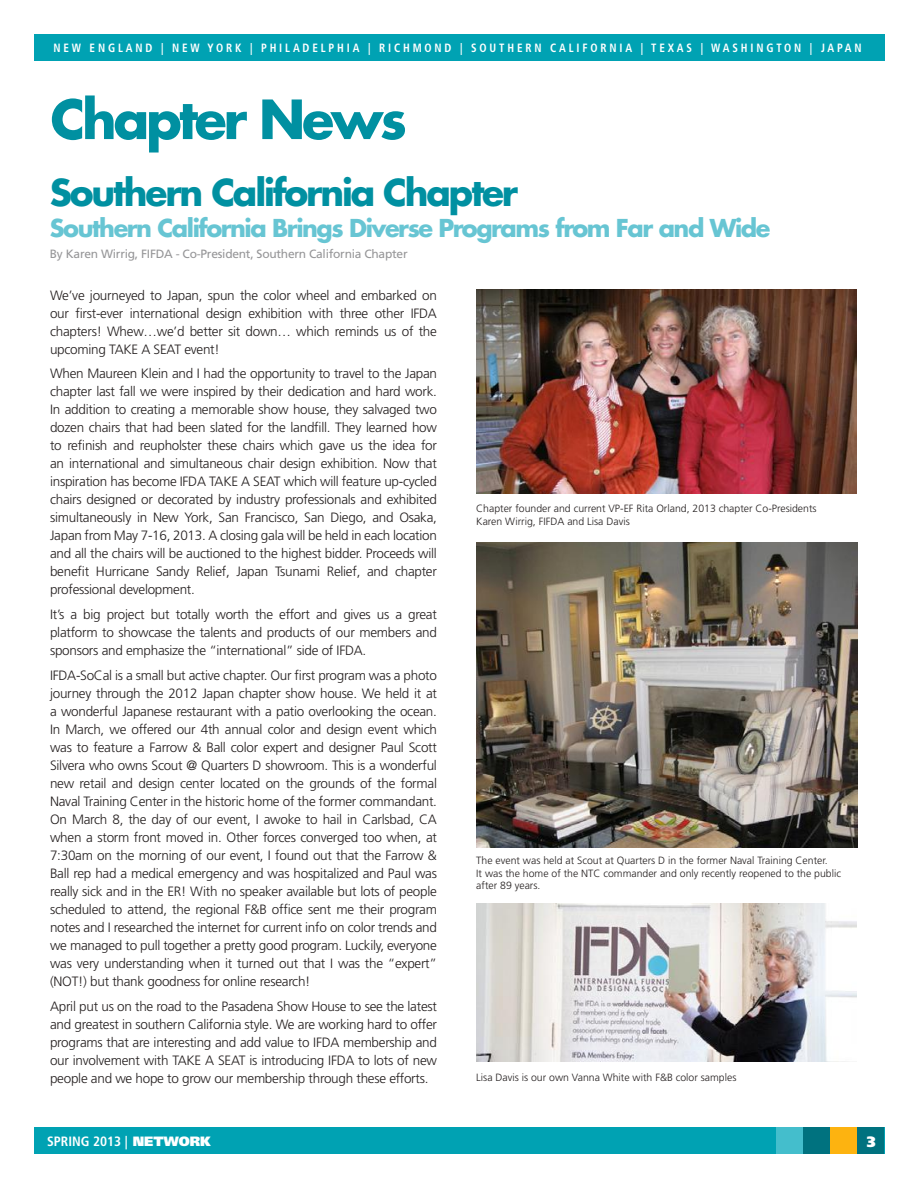
<style>
.page{position:relative;width:918px;height:1188px;background:#fff}
.page>*{position:absolute;margin:0;border:0;box-sizing:border-box;transform-origin:0 0}
.t1{font:700 52.5px "Futura";letter-spacing:-.06em;color:#0090a1}
.t2{font:700 36px "Futura";letter-spacing:-.06em;color:#0090a1}
.t3{font:700 24px "Futura";letter-spacing:-.06em;color:#67c5d3}
.t4{font:900 15px "Frutiger";color:#fff}
.t5{font:300 13.5px/18px "Frutiger";letter-spacing:-.02em;color:#241f1f;text-align:justify}
.t6{font:700 condensed 13.5px "Frutiger";color:#fff}
.t7{font:700 condensed 12px "Frutiger";letter-spacing:.255em;color:#fff;scale:.92 1}
.t8{font:12px "Frutiger";letter-spacing:-.02em;color:#969698}
.t9{font:300 10.5px/12.6px "Frutiger";color:#241f1f}
.s1{font-weight:900;font-stretch:normal}
</style>
<div class="page">
<div style="left:34px;top:1127px;width:850px;height:27px;background:#00a2b3"></div>
<div style="left:857px;top:1127px;width:27px;height:27px;background:#00727f"></div>
<div style="left:830px;top:1127px;width:27px;height:27px;background:#fdb310"></div>
<div style="left:803px;top:1127px;width:27px;height:27px;background:#00727f"></div>
<div style="left:776px;top:1127px;width:27px;height:27px;background:#44becc"></div>
<div style="left:34px;top:34px;width:850px;height:27px;background:#00a2b3"></div>
<img style="left:476px;top:289px;width:380px;height:205px">
<img style="left:476px;top:542px;width:381px;height:305px">
<img style="left:476px;top:903px;width:380px;height:159px">
<p class="t7" style="left:53px;top:41px;width:880px">NEW ENGLAND | NEW YORK | PHILADELPHIA | RICHMOND | SOUTHERN CALIFORNIA | TEXAS | WASHINGTON | JAPAN</p>
<h1 class="t1" style="left:51px;top:84px;width:358px">Chapter News</h1>
<h2 class="t2" style="left:50px;top:168px;width:470px">Southern California Chapter</h2>
<h3 class="t3" style="left:50px;top:212px;width:722px">Southern California Brings Diverse Programs from Far and Wide</h3>
<p class="t8" style="left:50px;top:247px;width:359px">By Karen Wirrig, FIFDA - Co-President, Southern California Chapter</p>
<p class="t5" style="left:50px;top:286px;width:388px">We’ve journeyed to Japan, spun the color wheel and embarked on our first-ever international design exhibition with three other IFDA chapters! Whew…we’d better sit down… which reminds us of the upcoming TAKE A SEAT event!</p>
<p class="t5" style="left:50px;top:365px;width:388px">When Maureen Klein and I had the opportunity to travel to the Japan chapter last fall we were inspired by their dedication and hard work.<br>In addition to creating a memorable show house, they salvaged two dozen chairs that had been slated for the landfill. They learned how to refinish and reupholster these chairs which gave us the idea for an international and simultaneous chair design exhibition. Now that inspiration has become IFDA TAKE A SEAT which will feature up-cycled chairs designed or decorated by industry professionals and exhibited simultaneously in New York, San Francisco, San Diego, and Osaka, Japan from May 7-16, 2013. A closing gala will be held in each location and all the chairs will be auctioned to the highest bidder. Proceeds will benefit Hurricane Sandy Relief, Japan Tsunami Relief, and chapter professional development.</p>
<p class="t5" style="left:50px;top:606px;width:388px">It’s a big project but totally worth the effort and gives us a great platform to showcase the talents and products of our members and sponsors and emphasize the “international” side of IFDA.</p>
<p class="t5" style="left:50px;top:666px;width:388px">IFDA-SoCal is a small but active chapter. Our first program was a photo journey through the 2012 Japan chapter show house. We held it at a wonderful Japanese restaurant with a patio overlooking the ocean.<br>In March, we offered our 4th annual color and design event which was to feature a Farrow &amp; Ball color expert and designer Paul Scott Silvera who owns Scout @ Quarters D showroom. This is a wonderful new retail and design center located on the grounds of the formal Naval Training Center in the historic home of the former commandant.<br>On March 8, the day of our event, I awoke to hail in Carlsbad, CA when a storm front moved in. Other forces converged too when, at 7:30am on the morning of our event, I found out that the Farrow &amp; Ball rep had a medical emergency and was hospitalized and Paul was really sick and in the ER! With no speaker available but lots of people scheduled to attend, the regional F&amp;B office sent me their program notes and I researched the internet for current info on color trends and we managed to pull together a pretty good program. Luckily, everyone was very understanding when it turned out that I was the “expert” (NOT!) but thank goodness for online research!</p>
<p class="t5" style="left:50px;top:997px;width:388px">April put us on the road to the Pasadena Show House to see the latest and greatest in southern California style. We are working hard to offer programs that are interesting and add value to IFDA membership and our involvement with TAKE A SEAT is introducing IFDA to lots of new people and we hope to grow our membership through these efforts.</p>
<p class="t9" style="left:476px;top:502px;width:342px">Chapter founder and current VP-EF Rita Orland, 2013 chapter Co-Presidents<br>Karen Wirrig, FIFDA and Lisa Davis</p>
<p class="t9" style="left:476px;top:854px;width:366px">The event was held at Scout at Quarters D in the former Naval Training Center.<br>It was the home of the NTC commander and only recently reopened to the public after 89 years.</p>
<p class="t9" style="left:476px;top:1072px;width:262px">Lisa Davis is our own Vanna White with F&amp;B color samples</p>
<p class="t6" style="left:47px;top:1133px;width:166px">SPRING 2013 | <span class="s1">NETWORK</span></p>
<p class="t4" style="left:867px;top:1133px;width:10px">3</p>
</div>
